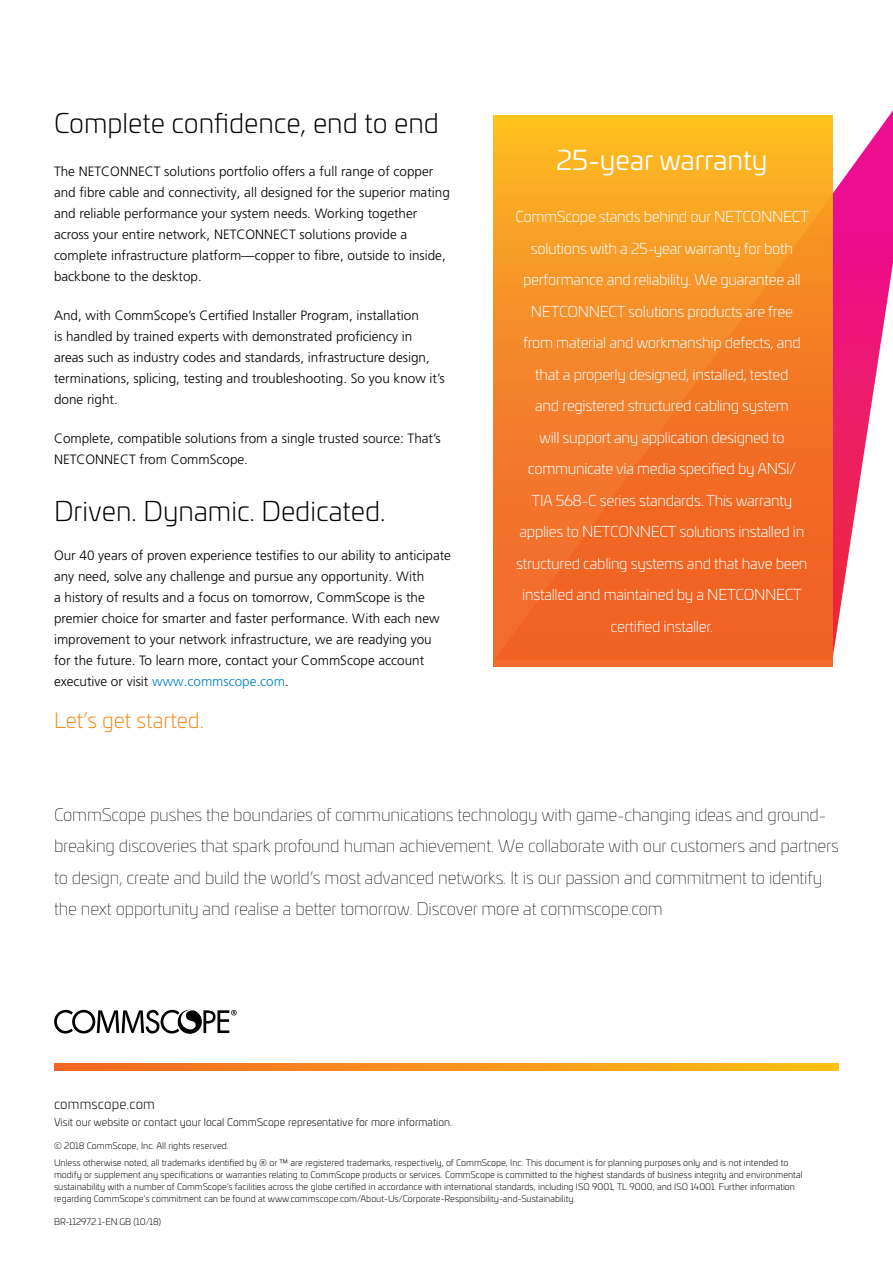
<style>
.page{position:relative;width:893px;height:1263px;background:#fff}
.page>*{position:absolute;margin:0;border:0;box-sizing:border-box;transform-origin:0 0}
.t1{font:300 27px "Univia Pro";color:#000}
.t2{font:27px "Univia Pro";color:#fff}
.t3{font:300 21px "Univia Pro";color:#f68b1f}
.t4{font:100 17.1px/31.5px "Univia Pro";letter-spacing:-.01em;color:#000}
.t5{font:300 15px/31.5px "Univia Pro";letter-spacing:-.02em;color:#fff;text-align:center}
.t6{font:300 13.5px/21px "Frutiger LT Pro";color:#000}
.t7{font:300 13.5px "Univia Pro";letter-spacing:.01em;color:#000}
.t8{font:300 10.5px "Univia Pro";color:#000}
.t9{font:300 9px/12px "Univia Pro";color:#000}
.s1{color:#0080c6}
</style>
<div class="page">
<svg style="left:54px;top:1064px;width:785px;height:6px;background:#f7931b"></svg>
<svg style="left:54px;top:1009px;width:183px;height:25px"></svg>
<svg style="left:494px;top:110px;width:399px;height:546px"></svg>
<svg style="left:493px;top:116px;width:340px;height:550px;background:#f58425"></svg>
<h1 class="t1" style="left:54px;top:104px;width:386px">Complete confidence, end to end</h1>
<p class="t6" style="left:54px;top:160px;width:397px">The NETCONNECT solutions portfolio offers a full range of copper and fibre cable and connectivity, all designed for the superior mating and reliable performance your system needs. Working together across your entire network, NETCONNECT solutions provide a complete infrastructure platform—copper to fibre, outside to inside, backbone to the desktop.</p>
<p class="t6" style="left:54px;top:305px;width:392px">And, with CommScope’s Certified Installer Program, installation<br>is handled by trained experts with demonstrated proficiency in areas such as industry codes and standards, infrastructure design, terminations, splicing, testing and troubleshooting. So you know it’s done right.</p>
<p class="t6" style="left:54px;top:428px;width:388px">Complete, compatible solutions from a single trusted source: That’s<br>NETCONNECT from CommScope.</p>
<h1 class="t1" style="left:54px;top:491px;width:333px">Driven. Dynamic. Dedicated.</h1>
<p class="t6" style="left:54px;top:544px;width:399px">Our 40 years of proven experience testifies to our ability to anticipate any need, solve any challenge and pursue any opportunity. With<br>a history of results and a focus on tomorrow, CommScope is the premier choice for smarter and faster performance. With each new improvement to your network infrastructure, we are readying you for the future. To learn more, contact your CommScope account executive or visit <span class="s1">www.commscope.com</span>.</p>
<h2 class="t3" style="left:54px;top:705px;width:151px">Let’s get started.</h2>
<h1 class="t2" style="left:556px;top:140px;width:213px">25-year warranty</h1>
<p class="t5" style="left:515px;top:200px;width:295px">CommScope stands behind our NETCONNECT solutions with a 25-year warranty for both performance and reliability. We guarantee all NETCONNECT solutions products are free from material and workmanship defects, and that a properly designed, installed, tested<br>and registered structured cabling system<br>will support any application designed to communicate via media specified by ANSI/<br>TIA 568-C series standards. This warranty applies to NETCONNECT solutions installed in structured cabling systems and that have been installed and maintained by a NETCONNECT certified installer.</p>
<p class="t4" style="left:54px;top:798px;width:786px">CommScope pushes the boundaries of communications technology with game-changing ideas and ground&shy;breaking discoveries that spark profound human achievement. We collaborate with our customers and partners to design, create and build the world’s most advanced networks. It is our passion and commitment to identify the next opportunity and realise a better tomorrow. Discover more at commscope.com</p>
<p class="t7" style="left:54px;top:1094px;width:102px">commscope.com</p>
<p class="t8" style="left:54px;top:1114px;width:400px">Visit our website or contact your local CommScope representative for more information.</p>
<p class="t9" style="left:54px;top:1136px;width:736px;line-height:17.4px">© 2018 CommScope, Inc. All rights reserved.<br>Unless otherwise noted, all trademarks identified by ® or ™ are registered trademarks, respectively, of CommScope, Inc. This document is for planning purposes only and is not intended to</p>
<p class="t9" style="left:54px;top:1168px;width:750px">modify or supplement any specifications or warranties relating to CommScope products or services. CommScope is committed to the highest standards of business integrity and environmental sustainability with a number of CommScope’s facilities across the globe certified in accordance with international standards, including ISO 9001, TL 9000, and ISO 14001. Further information regarding CommScope’s commitment can be found at www.commscope.com/About-Us/Corporate-Responsibility-and-Sustainability.</p>
<p class="t9" style="left:54px;top:1215px;width:109px">BR-112972.1-EN.GB (10/18)</p>
</div>
